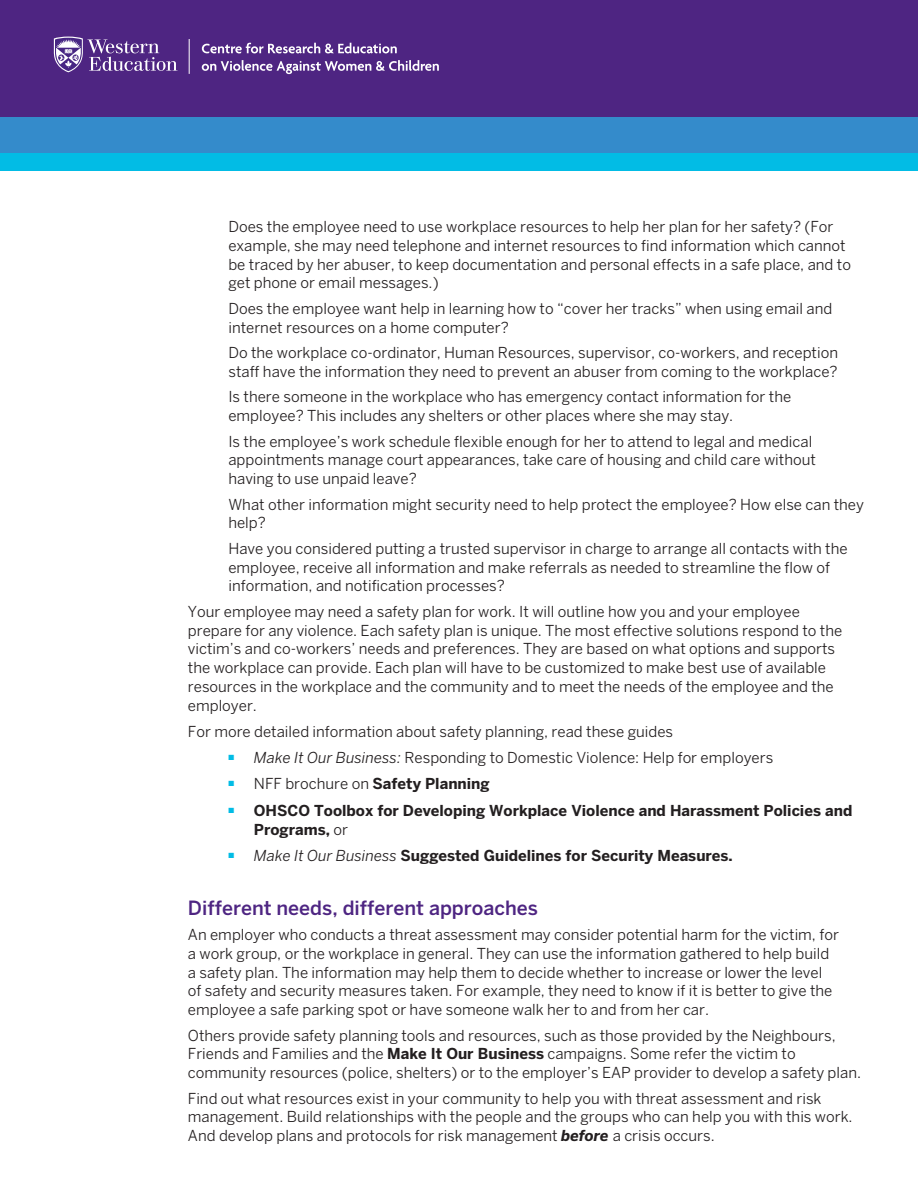
<style>
.page{position:relative;width:918px;height:1188px;background:#fff}
.page>*{position:absolute;margin:0;border:0;box-sizing:border-box;transform-origin:0 0}
.t1{font:500 19.5px "Benton Sans";color:#4e2582}
.t2{font:15px/18.8px "Benton Sans";color:#231f20}
.t3{font:700 15px/19.5px "Benton Sans";color:#231f20}
.s1{font-style:italic}
.s2{font-weight:400}
.s3{font-weight:400;font-style:italic}
.s4{font-weight:700}
.s5{font-weight:700;font-style:italic}
</style>
<div class="page">
<div style="left:0;top:0;width:918px;height:119px;background:#4e2582"></div>
<div style="left:0;top:118px;width:918px;height:38px;background:#348bcb"></div>
<div style="left:0;top:153px;width:918px;height:18px;background:#02bce5"></div>
<svg style="left:54px;top:37px;width:123px;height:35px"></svg>
<hr style="left:189px;top:39px;width:1px;height:35px;background:#fff">
<svg style="left:202px;top:43px;width:195px;height:10px"></svg>
<svg style="left:202px;top:60px;width:237px;height:14px"></svg>
<p class="t2" style="left:228px;top:217px;width:624px">Does the employee need to use workplace resources to help her plan for her safety? (For example, she may need telephone and internet resources to find information which cannot be traced by her abuser, to keep documentation and personal effects in a safe place, and to get phone or email messages.)</p>
<p class="t2" style="left:228px;top:299px;width:605px">Does the employee want help in learning how to “cover her tracks” when using email and internet resources on a home computer?</p>
<p class="t2" style="left:228px;top:343px;width:611px">Do the workplace co-ordinator, Human Resources, supervisor, co-workers, and reception staff have the information they need to prevent an abuser from coming to the workplace?</p>
<p class="t2" style="left:228px;top:387px;width:564px">Is there someone in the workplace who has emergency contact information for the employee? This includes any shelters or other places where she may stay.</p>
<p class="t2" style="left:228px;top:432px;width:589px">Is the employee’s work schedule flexible enough for her to attend to legal and medical appointments manage court appearances, take care of housing and child care without having to use unpaid leave?</p>
<p class="t2" style="left:228px;top:495px;width:637px">What other information might security need to help protect the employee? How else can they help?</p>
<p class="t2" style="left:228px;top:539px;width:621px">Have you considered putting a trusted supervisor in charge to arrange all contacts with the employee, receive all information and make referrals as needed to streamline the flow of information, and notification processes?</p>
<p class="t2" style="left:188px;top:602px;width:656px">Your employee may need a safety plan for work. It will outline how you and your employee prepare for any violence. Each safety plan is unique. The most effective solutions respond to the victim’s and co-workers’ needs and preferences. They are based on what options and supports the workplace can provide. Each plan will have to be customized to make best use of available resources in the workplace and the community and to meet the needs of the employee and the employer.</p>
<p class="t2" style="left:188px;top:722px;width:487px">For more detailed information about safety planning, read these guides</p>
<p class="t2" style="left:228px;top:748px;width:546px"><sup>■</sup> <span class="s1">Make It Our Business:</span> Responding to Domestic Violence: Help for employers</p>
<p class="t3" style="left:228px;top:774px;width:263px"><sup>■</sup> <span class="s2">NFF brochure on</span> Safety Planning</p>
<p class="t3" style="left:254px;top:800px;width:600px;text-indent:-26px"><sup>■</sup> OHSCO Toolbox for Developing Workplace Violence and Harassment Policies and<br>Programs, <span class="s2">or</span></p>
<p class="t3" style="left:228px;top:846px;width:506px"><sup>■</sup> <span class="s3">Make It Our Business</span> Suggested Guidelines for Security Measures.</p>
<p class="t1" style="left:188px;top:896px;width:352px">Different needs, different approaches</p>
<p class="t2" style="left:188px;top:925px;width:653px">An employer who conducts a threat assessment may consider potential harm for the victim, for a work group, or the workplace in general. They can use the information gathered to help build a safety plan. The information may help them to decide whether to increase or lower the level of safety and security measures taken. For example, they need to know if it is better to give the employee a safe parking spot or have someone walk her to and from her car.</p>
<p class="t2" style="left:188px;top:1026px;width:675px">Others provide safety planning tools and resources, such as those provided by the Neighbours,<br>Friends and Families and the <span class="s4">Make It Our Business</span> campaigns. Some refer the victim to community resources (police, shelters) or to the employer’s EAP provider to develop a safety plan.</p>
<p class="t2" style="left:188px;top:1089px;width:666px">Find out what resources exist in your community to help you with threat assessment and risk management. Build relationships with the people and the groups who can help you with this work.<br>And develop plans and protocols for risk management <span class="s5">before</span> a crisis occurs.</p>
</div>
